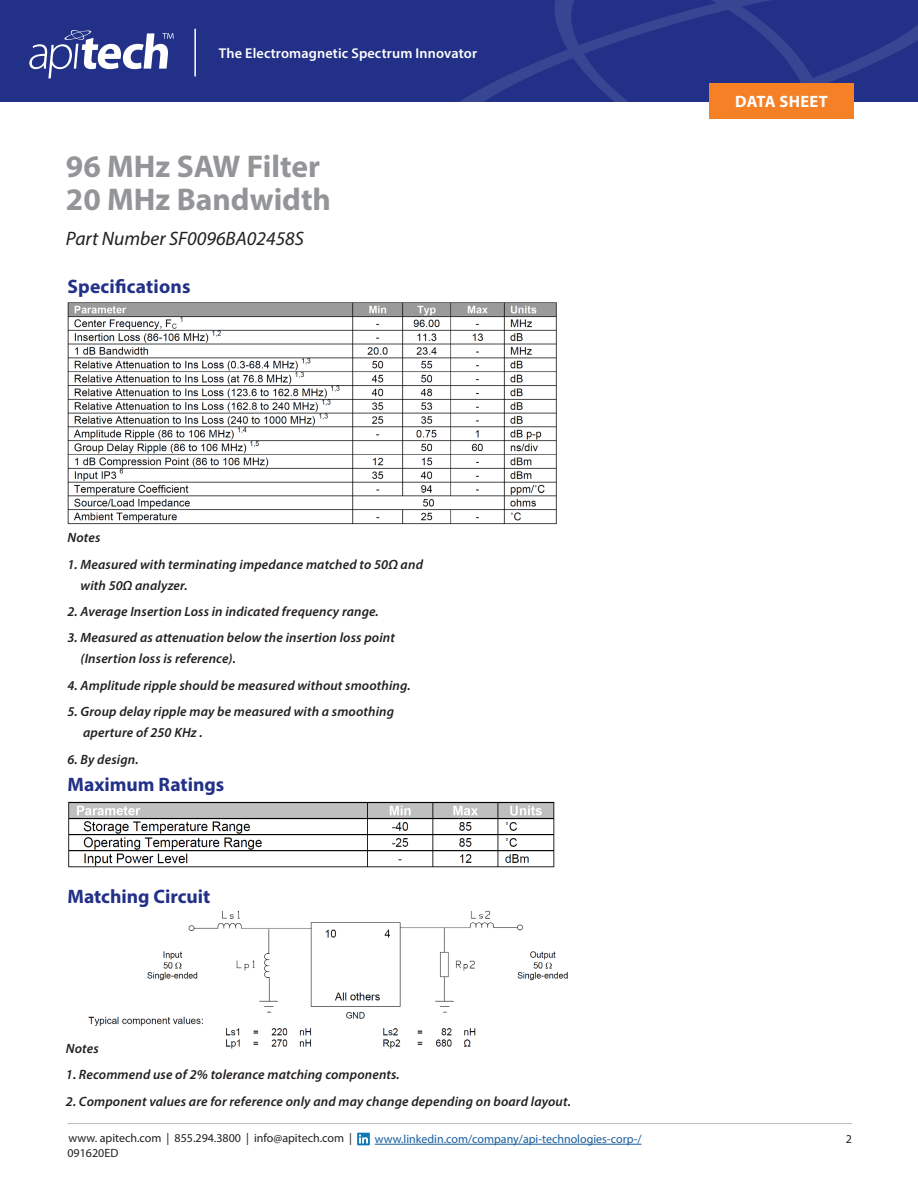
<style>
.page{position:relative;width:918px;height:1188px;background:#fff}
.page>*{position:absolute;margin:0;border:0;box-sizing:border-box;transform-origin:0 0}
.t1{font:700 31.5px/33px "Myriad Pro";color:#939598}
.t2{font:700 19.5px "Myriad Pro";color:#223187}
.t3{font:italic 19.5px "Myriad Pro";color:#231f20}
.t4{font:700 16.5px "Myriad Pro";letter-spacing:.02em;color:#fff}
.t5{font:600 14.25px "Myriad Pro";letter-spacing:.01em;color:#fff}
.t6{font:italic 600 13.5px/21px "Myriad Pro";letter-spacing:.01em;color:#231f20}
.t7{font:12px "Myriad Pro";color:#231f20}
.t8{font:12px "Myriad Pro";color:#175d9e}
</style>
<div class="page">
<div style="left:0;top:0;width:918px;height:102px;background:#223187"></div>
<svg style="left:460px;top:25px;width:458px;height:77px"></svg>
<svg style="left:539px;top:0;width:301px;height:119px"></svg>
<hr style="left:194px;top:29px;width:2px;height:47px;background:#fff">
<div style="left:710px;top:83px;width:144px;height:36px;background:#f58025"></div>
<svg style="left:29px;top:30px;width:145px;height:48px"></svg>
<hr style="left:68px;top:1123px;width:784px;height:1px;background:#bcbdc0">
<svg style="left:357px;top:1133px;width:13px;height:12px"></svg>
<svg style="left:359px;top:1134px;width:9px;height:9px"></svg>
<hr style="left:375px;top:1144px;width:267px;height:1px;background:#175d9e">
<img style="left:88px;top:910px;width:480px;height:139px">
<img style="left:68px;top:302px;width:489px;height:223px">
<img style="left:68px;top:801px;width:487px;height:67px">
<p class="t5" style="left:219px;top:44px;width:260px">The Electromagnetic Spectrum Innovator</p>
<h1 class="t1" style="left:66px;top:149px;width:267px">96 MHz SAW Filter<br>20 MHz Bandwidth</h1>
<h2 class="t3" style="left:66px;top:226px;width:240px">Part Number SF0096BA02458S</h2>
<p class="t2" style="left:68px;top:273px;width:125px">Specifications</p>
<p class="t6" style="left:68px;top:527px;width:34px">Notes</p>
<p class="t6" style="left:81px;top:553px;width:344px;text-indent:-13px">1. Measured with terminating impedance matched to 50Ω and with 50Ω analyzer.</p>
<p class="t6" style="left:68px;top:601px;width:313px">2. Average Insertion Loss in indicated frequency range.</p>
<p class="t6" style="left:81px;top:627px;width:316px;text-indent:-13px">3. Measured as attenuation below the insertion loss point (Insertion loss is reference).</p>
<p class="t6" style="left:68px;top:674px;width:345px">4. Amplitude ripple should be measured without smoothing.</p>
<p class="t6" style="left:83px;top:701px;width:313px;text-indent:-16px">5. Group delay ripple may be measured with a smoothing aperture of 250 KHz .</p>
<p class="t6" style="left:68px;top:748px;width:73px">6. By design.</p>
<p class="t2" style="left:68px;top:772px;width:158px">Maximum Ratings</p>
<p class="t2" style="left:68px;top:884px;width:144px">Matching Circuit</p>
<p class="t6" style="left:66px;top:1038px;width:34px">Notes</p>
<p class="t6" style="left:66px;top:1064px;width:335px">1. Recommend use of 2% tolerance matching components.</p>
<p class="t6" style="left:66px;top:1090px;width:507px">2. Component values are for reference only and may change depending on board layout.</p>
<p class="t4" style="left:735px;top:91px;width:94px">DATA SHEET</p>
<p class="t7" style="left:68px;top:1131px;width:285px">www. apitech.com | 855.294.3800 | info@apitech.com |</p>
<p class="t7" style="left:846px;top:1132px;width:8px">2</p>
<p class="t8" style="left:375px;top:1132px;width:268px">www.linkedin.com/company/api-technologies-corp-/</p>
<p class="t7" style="left:68px;top:1146px;width:52px">091620ED</p>
</div>
